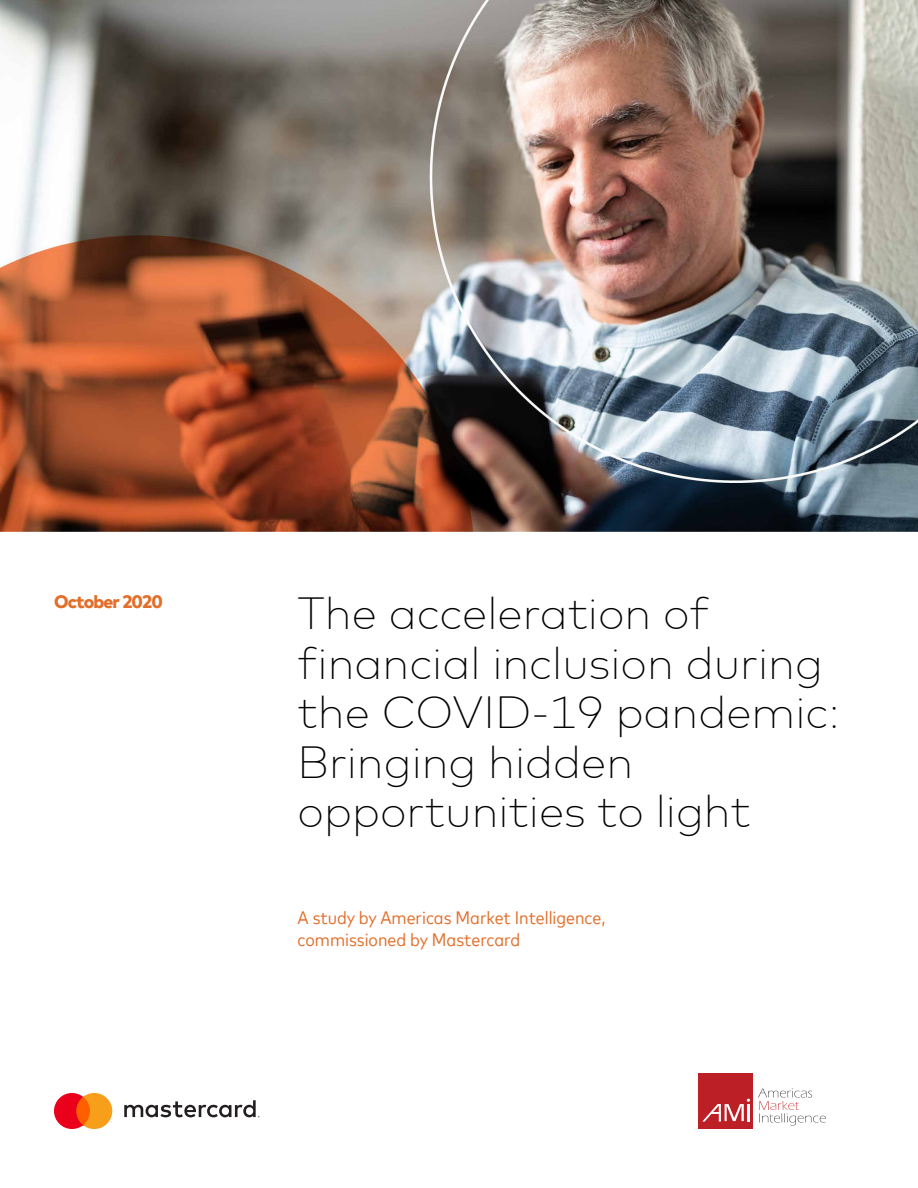
<style>
.page{position:relative;width:918px;height:1188px;background:#fff}
.page>*{position:absolute;margin:0;border:0;box-sizing:border-box;transform-origin:0 0}
.t1{font:200 45px/49.5px "Mark Offc For MC";color:#000}
.t2{font:18px/21.6px "Mark For MC Nrw";color:#e26e2a}
.t3{font:800 18px "Mark Offc For MC";letter-spacing:-.05em;color:#e26e2a}
</style>
<div class="page">
<img style="left:0;top:0;width:918px;height:531px">
<svg style="left:124px;top:1100px;width:135px;height:17px"></svg>
<svg style="left:54px;top:1093px;width:58px;height:36px"></svg>
<svg style="left:758px;top:1089px;width:68px;height:37px"></svg>
<div style="left:698px;top:1074px;width:55px;height:55px;background:#bc1f26"></div>
<svg style="left:702px;top:1099px;width:48px;height:23px"></svg>
<h4 class="t3" style="left:54px;top:588px;width:110px">October 2020</h4>
<p class="t1" style="left:298px;top:585px;width:413px">The acceleration of</p>
<h1 class="t1" style="left:298px;top:635px;width:544px">financial inclusion during the COVID-19 pandemic:<br>Bringing hidden opportunities to light</h1>
<p class="t2" style="left:298px;top:906px;width:309px">A study by Americas Market Intelligence, commissioned by Mastercard</p>
</div>
